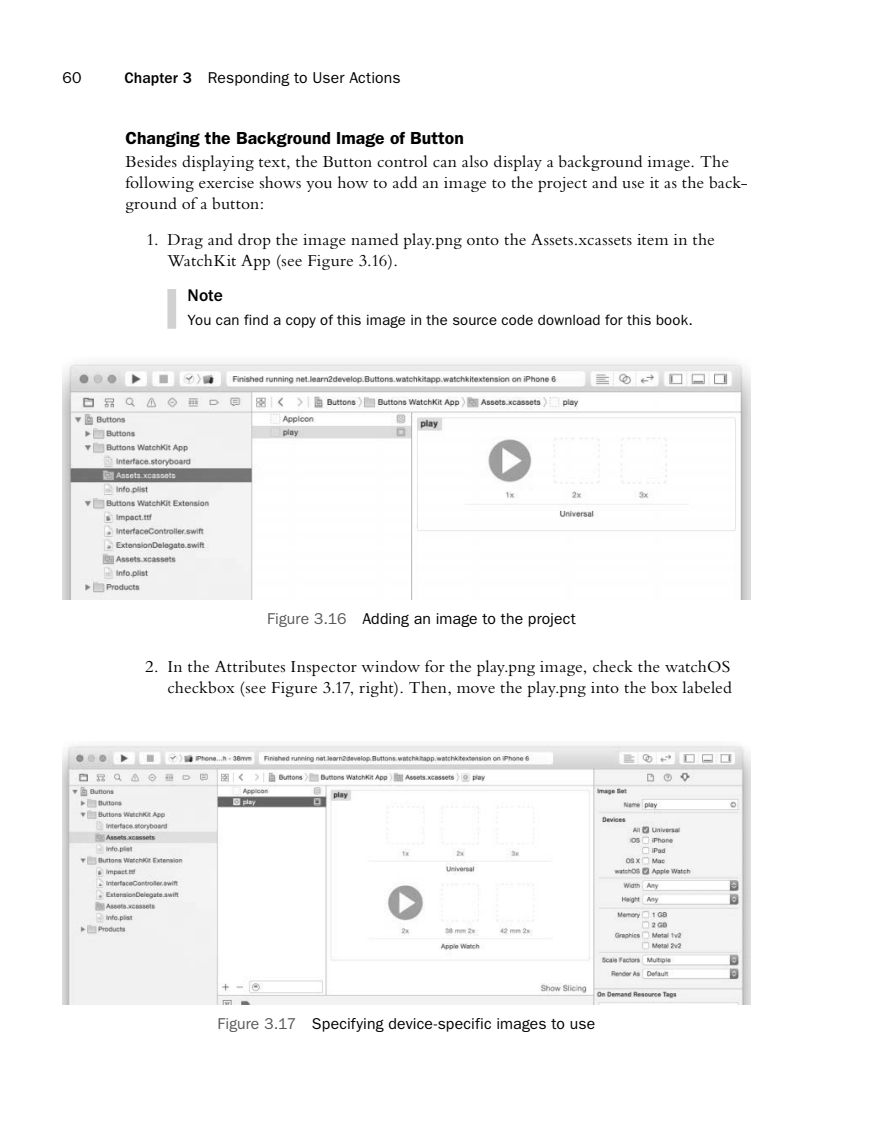
<style>
.page{position:relative;width:881px;height:1133px;background:#fff}
.page>*{position:absolute;margin:0;border:0;box-sizing:border-box;transform-origin:0 0}
.t1{font:17.5px/21px "Bembo";letter-spacing:.01em;color:#000}
.t2{font:600 17.5px "Franklin Gothic";letter-spacing:.005em;color:#000}
.t3{font:500 17.5px "Franklin Gothic";color:#000}
.t4{font:15.75px "Franklin Gothic";letter-spacing:.01em;color:#000}
.t5{font:14.88px "Franklin Gothic";letter-spacing:.01em;color:#000}
.s1{font-weight:500}
.s2{color:#595959}
</style>
<div class="page">
<div style="left:167px;top:289px;width:9px;height:40px;background:#d1d1d1"></div>
<img style="left:62px;top:363px;width:688px;height:237px">
<img style="left:62px;top:745px;width:688px;height:259px">
<p class="t4" style="left:62px;top:69px;width:21px">60</p>
<p class="t4" style="left:124px;top:69px;width:278px"><span class="s1">Chapter 3</span> Responding to User Actions</p>
<p class="t2" style="left:125px;top:127px;width:340px">Changing the Background Image of Button</p>
<p class="t1" style="left:125px;top:150px;width:624px">Besides displaying text, the Button control can also display a background image. The following exercise shows you how to add an image to the project and use it as the back&shy;ground of a button:</p>
<p class="t1" style="left:167px;top:229px;width:549px;text-indent:-21px">1. Drag and drop the image named play.png onto the Assets.xcassets item in the<br>WatchKit App (see Figure 3.16).</p>
<p class="t3" style="left:187px;top:285px;width:37px">Note</p>
<p class="t5" style="left:187px;top:312px;width:507px">You can find a copy of this image in the source code download for this book.</p>
<p class="t4" style="left:267px;top:610px;width:310px"><span class="s2">Figure 3.16</span> Adding an image to the project</p>
<p class="t1" style="left:145px;top:655px;width:588px;text-align:right">2. In the Attributes Inspector window for the play.png image, check the watchOS checkbox (see Figure 3.17, right). Then, move the play.png into the box labeled</p>
<p class="t4" style="left:217px;top:1014px;width:379px"><span class="s2">Figure 3.17</span> Specifying device-specific images to use</p>
</div>
